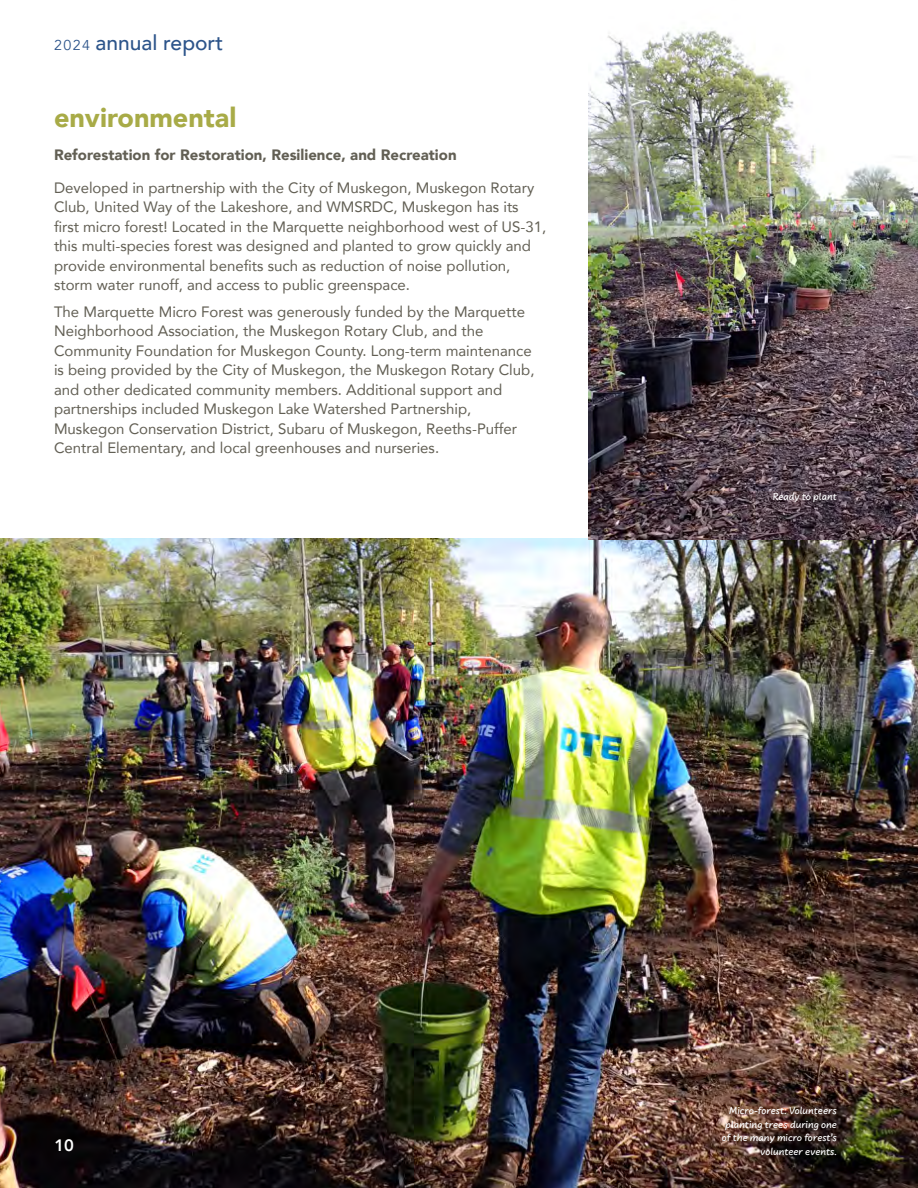
<style>
.page{position:relative;width:918px;height:1188px;background:#fff}
.page>*{position:absolute;margin:0;border:0;box-sizing:border-box;transform-origin:0 0}
.t1{font:900 27px "Avenir";color:#a8ab47}
.t2{font:500 21px "Avenir";color:#2c548a}
.t3{font:800 16.5px "Avenir";color:#fff}
.t4{font:15px/19.5px "Avenir";color:#625f54}
.t5{font:900 15px "Avenir";color:#625f54}
.t6{font:500 10.5px/13.5px "Uberhand Pro";color:#fff;text-align:right}
.s1{font-weight:400;font-size:14.25px}
</style>
<div class="page">
<img style="left:0;top:538px;width:918px;height:650px">
<img style="left:589px;top:30px;width:329px;height:509px">
<p class="t2" style="left:54px;top:25px;width:171px"><span class="s1">2024</span> annual report</p>
<p class="t1" style="left:54px;top:94px;width:184px">environmental</p>
<p class="t5" style="left:54px;top:142px;width:404px">Reforestation for Restoration, Resilience, and Recreation</p>
<p class="t4" style="left:54px;top:178px;width:494px">Developed in partnership with the City of Muskegon, Muskegon Rotary Club, United Way of the Lakeshore, and WMSRDC, Muskegon has its first micro forest! Located in the Marquette neighborhood west of US-31, this multi-species forest was designed and planted to grow quickly and provide environmental benefits such as reduction of noise pollution, storm water runoff, and access to public greenspace.</p>
<p class="t4" style="left:54px;top:301px;width:482px">The Marquette Micro Forest was generously funded by the Marquette Neighborhood Association, the Muskegon Rotary Club, and the Community Foundation for Muskegon County. Long-term maintenance is being provided by the City of Muskegon, the Muskegon Rotary Club, and other dedicated community members. Additional support and partnerships included Muskegon Lake Watershed Partnership, Muskegon Conservation District, Subaru of Muskegon, Reeths-Puffer Central Elementary, and local greenhouses and nurseries.</p>
<p class="t6" style="left:773px;top:489px;width:66px">Ready to plant</p>
<p class="t3" style="left:55px;top:1132px;width:21px">10</p>
<p class="t6" style="left:722px;top:1103px;width:117px">Micro-forest: Volunteers planting trees during one of the many micro forest’s volunteer events.</p>
</div>
